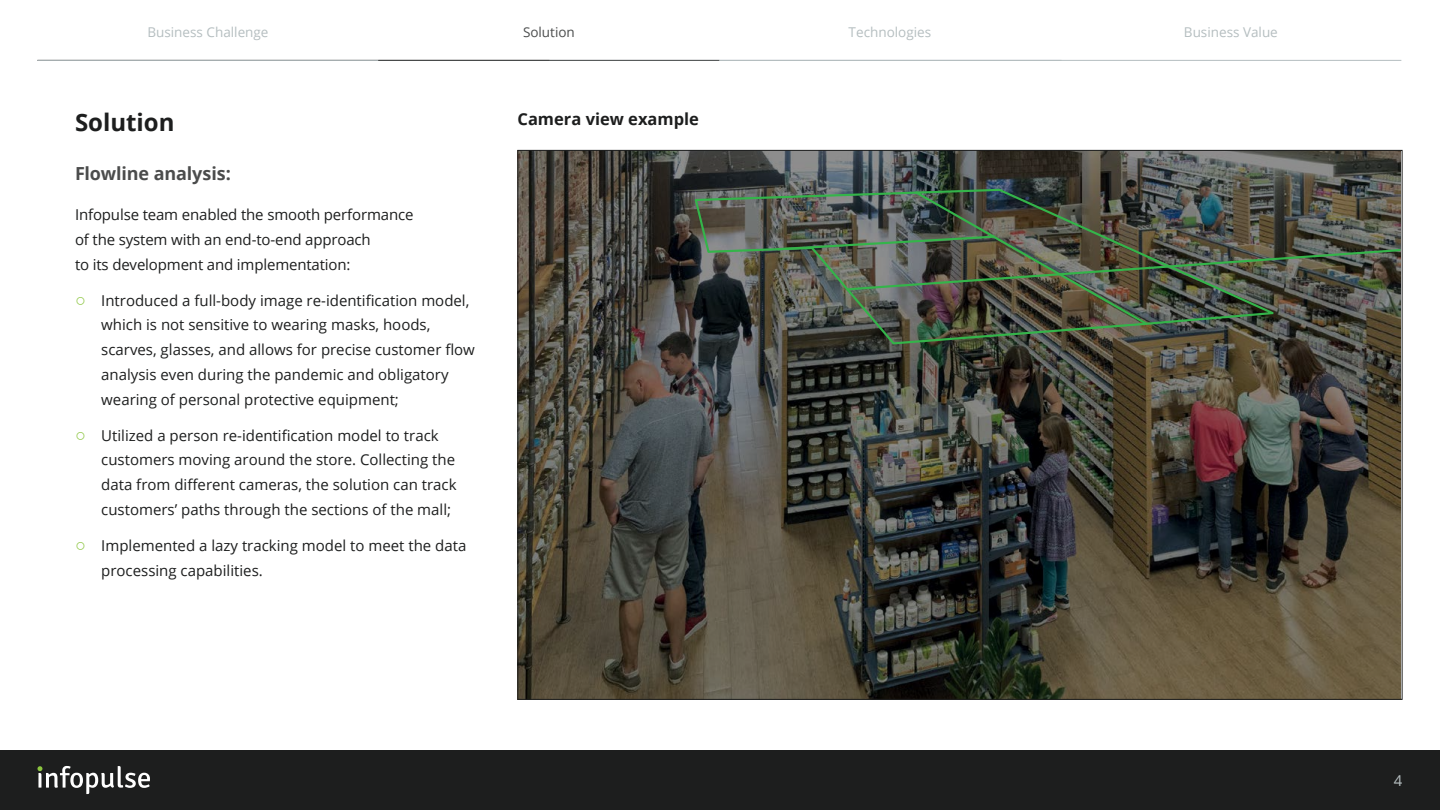
<style>
.page{position:relative;width:1440px;height:810px;background:#fff}
.page>*{position:absolute;margin:0;border:0;box-sizing:border-box;transform-origin:0 0}
.t1{font:700 24px "Open Sans";color:#1d1e1e}
.t2{font:700 18px "Open Sans";letter-spacing:-.01em;color:#4b4c4c}
.t3{font:700 16.5px "Open Sans";color:#1d1e1e}
.t4{font:15px/24.8px "Open Sans";color:#1d1e1e}
.t5{font:15px "Open Sans";color:#b5bec0}
.t6{font:13.5px "Open Sans";color:#b5bec0}
.t7{font:13.5px "Open Sans";color:#4b4d4d}
.s1{font-family:"Arial";font-size:18px;color:#8bc53f}
</style>
<div class="page">
<div style="left:0;top:750px;width:1440px;height:60px;background:#1d1e1e"></div>
<svg style="left:37px;top:766px;width:113px;height:28px"></svg>
<svg style="left:520px;top:152px;width:880px;height:546px;background:#49453b"></svg>
<img style="left:694px;top:188px;width:587px;height:138px">
<img style="left:693px;top:197px;width:456px;height:149px">
<img style="left:776px;top:234px;width:624px;height:58px">
<hr style="left:38px;top:60px;width:340px;height:1px;background:#b5bec0">
<hr style="left:378px;top:60px;width:341px;height:1px;background:#4b4d4d">
<hr style="left:719px;top:60px;width:341px;height:1px;background:#b5bec0">
<hr style="left:1060px;top:60px;width:341px;height:1px;background:#b5bec0">
<p class="t6" style="left:147px;top:22px;width:123px">Business Challenge</p>
<p class="t7" style="left:523px;top:22px;width:53px">Solution</p>
<p class="t6" style="left:849px;top:22px;width:84px">Technologies</p>
<p class="t6" style="left:1184px;top:22px;width:95px">Business Value</p>
<h1 class="t1" style="left:75px;top:105px;width:101px">Solution</h1>
<p class="t2" style="left:75px;top:161px;width:157px">Flowline analysis:</p>
<p class="t4" style="left:75px;top:202px;width:340px">Infopulse team enabled the smooth performance of the system with an end-to-end approach<br>to its development and implementation:</p>
<p class="t4" style="left:101px;top:287px;width:375px;text-indent:-26px"><span class="s1">○</span> Introduced a full-body image re-identification model, which is not sensitive to wearing masks, hoods, scarves, glasses, and allows for precise customer flow analysis even during the pandemic and obligatory wearing of personal protective equipment;</p>
<p class="t4" style="left:101px;top:422px;width:357px;text-indent:-26px"><span class="s1">○</span> Utilized a person re-identification model to track customers moving around the store. Collecting the data from different cameras, the solution can track customers’ paths through the sections of the mall;</p>
<p class="t4" style="left:101px;top:533px;width:367px;text-indent:-26px"><span class="s1">○</span> Implemented a lazy tracking model to meet the data processing capabilities.</p>
<p class="t3" style="left:518px;top:107px;width:183px">Camera view example</p>
<p class="t5" style="left:1394px;top:770px;width:10px">4</p>
</div>
